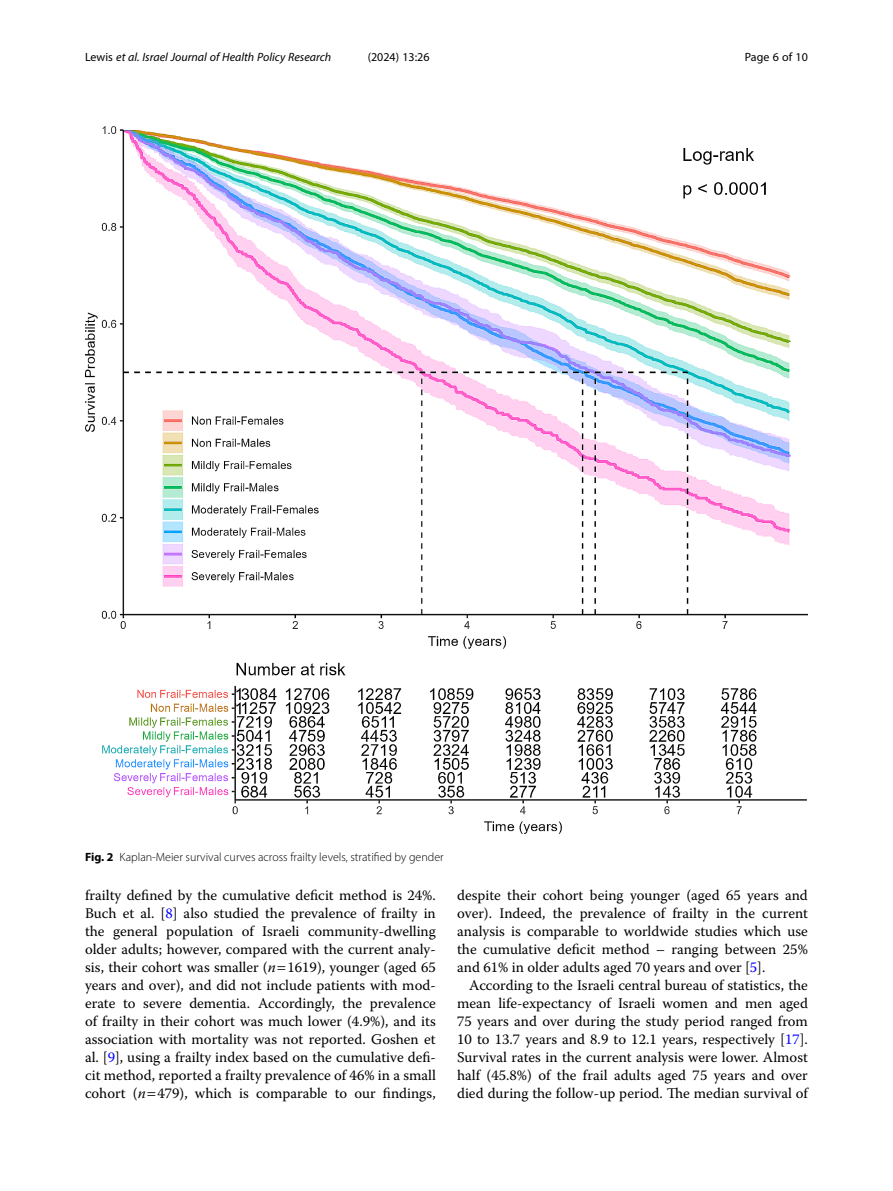
<style>
.page{position:relative;width:893px;height:1191px;background:#fff}
.page>*{position:absolute;margin:0;border:0;box-sizing:border-box;transform-origin:0 0}
.Body_Text_Indent{font:14.7px/18px "Warnock Pro";color:#000;text-align:justify}
.Figure_Caption{font:300 12px "Myriad Pro";color:#000}
.t1{font:italic 12px "Myriad Pro";color:#000}
.t2{font:12px "Myriad Pro";color:#000}
.s1{font-style:normal}
.s2{font-weight:700}
.s3{color:#00f}
.s4{font-style:italic}
</style>
<div class="page">
<img style="left:85px;top:126px;width:723px;height:707px">
<p class="t1" style="left:85px;top:50px;width:248px"><span class="s1">Lewis</span> et al. Israel Journal of Health Policy Research</p>
<p class="t2" style="left:368px;top:50px;width:63px">(2024) 13:26</p>
<p class="t2" style="left:745px;top:50px;width:65px">Page 6 of 10</p>
<p class="Figure_Caption" style="left:85px;top:849px;width:360px"><span class="s2">Fig. 2</span> Kaplan-Meier survival curves across frailty levels, stratified by gender</p>
<p class="Body_Text_Indent" style="left:85px;top:886px;width:352px">frailty defined by the cumulative deficit method is 24%.<br>Buch et al. [<span class="s3">8</span>] also studied the prevalence of frailty in the general population of Israeli community-dwelling older adults; however, compared with the current analy&shy;sis, their cohort was smaller (<span class="s4">n</span> 1619), younger (aged 65 years and over), and did not include patients with mod&shy;erate to severe dementia. Accordingly, the prevalence of frailty in their cohort was much lower (4.9%), and its association with mortality was not reported. Goshen et al. [<span class="s3">9</span>], using a frailty index based on the cumulative defi&shy;cit method, reported a frailty prevalence of 46% in a small cohort (<span class="s4">n</span> 479), which is comparable to our findings,</p>
<p class="Body_Text_Indent" style="left:457px;top:886px;width:352px">despite their cohort being younger (aged 65 years and over). Indeed, the prevalence of frailty in the current analysis is comparable to worldwide studies which use the cumulative deficit method – ranging between 25% and 61% in older adults aged 70 years and over [<span class="s3">5</span>].</p>
<p class="Body_Text_Indent" style="left:457px;top:976px;width:352px;text-indent:12px">According to the Israeli central bureau of statistics, the mean life-expectancy of Israeli women and men aged 75 years and over during the study period ranged from 10 to 13.7 years and 8.9 to 12.1 years, respectively [<span class="s3">17</span>].<br>Survival rates in the current analysis were lower. Almost half (45.8%) of the frail adults aged 75 years and over died during the follow-up period. The median survival of</p>
</div>
